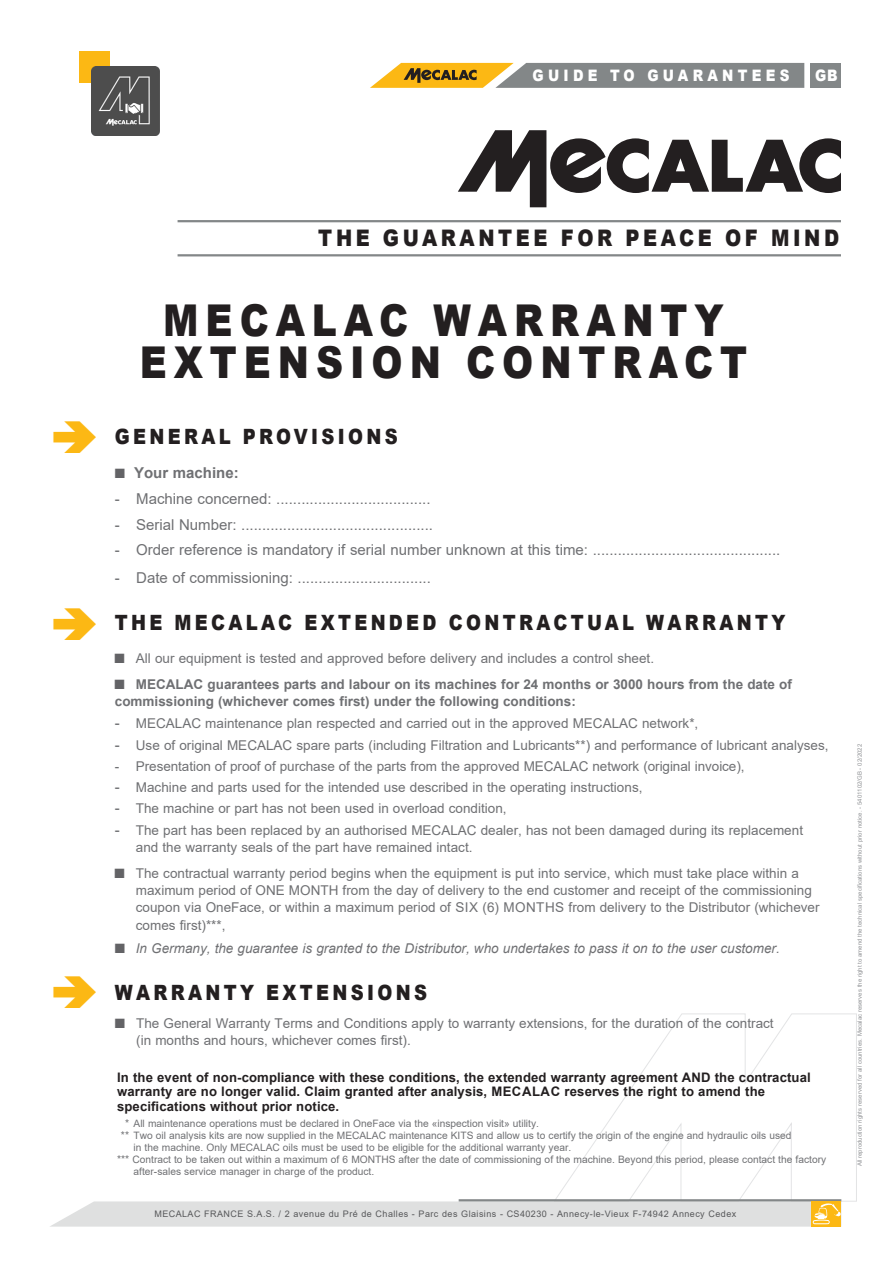
<style>
.page{position:relative;width:893px;height:1263px;background:#fff}
.page>*{position:absolute;margin:0;border:0;box-sizing:border-box;transform-origin:0 0}
.t1{font:900 43.8px/42px "Arial";letter-spacing:.185em;color:#231f20;text-align:center;scale:.85 1}
.t2{font:900 22.8px "Arial";letter-spacing:.185em;color:#231f20;scale:.85 1}
.t3{font:900 21px "Arial";letter-spacing:.185em;color:#231f20;scale:.85 1}
.t4{font:900 15.75px "Arial";letter-spacing:.315em;color:#fff;scale:.85 1}
.t5{font:15px "Arial";color:#6f7073}
.t6{font:700 15px "Arial";color:#6f7073}
.t7{font:13.5px/17.2px "Arial";color:#6f7073}
.t8{font:700 13.5px/17.2px "Arial";color:#6f7073}
.t9{font:italic 13.5px "Arial";color:#6f7073}
.t10{font:700 13.2px/14.2px "Arial";letter-spacing:.01em;color:#231f20}
.t11{font:10.2px/12px "Arial";color:#6f7073}
.t12{font:9px "Arial";letter-spacing:.05em;color:#57585a}
.t13{font:6px "Arial";color:#939598}
.s1{color:#636366}
.s2{font-size:15px}
.s3{font-size:10.5px}
</style>
<div class="page">
<hr style="left:178px;top:220px;width:663px;height:2px;background:#838788">
<hr style="left:178px;top:254px;width:663px;height:2px;background:#838788">
<div style="left:811px;top:63px;width:30px;height:25px;background:#838788"></div>
<div style="left:79px;top:52px;width:31px;height:31px;background:#fcb814"></div>
<img style="left:91px;top:67px;width:68px;height:68px">
<svg style="left:555px;top:1014px;width:302px;height:187px"></svg>
<hr style="left:459px;top:1199px;width:382px;height:2px;background:#838788">
<svg style="left:51px;top:1201px;width:790px;height:25px;background:#e0dfda"></svg>
<svg style="left:458px;top:130px;width:383px;height:77px"></svg>
<svg style="left:370px;top:63px;width:434px;height:25px;background:#a19572"></svg>
<p class="t4" style="left:533px;top:64px;width:304px">GUIDE TO GUARANTEES</p>
<p class="t4" style="left:815px;top:64px;width:28px">GB</p>
<p class="t2" style="left:318px;top:221px;width:614px">THE GUARANTEE FOR PEACE OF MIND</p>
<p class="t1" style="left:140px;top:298px;width:716px">MECALAC WARRANTY<br>EXTENSION CONTRACT</p>
<p class="t3" style="left:115px;top:421px;width:334px">GENERAL PROVISIONS</p>
<p class="t6" style="left:115px;top:462px;width:125px"><span class="s1">■</span> Your machine:</p>
<p class="t5" style="left:115px;top:489px;width:317px">- Machine concerned: .....................................</p>
<p class="t5" style="left:115px;top:514px;width:320px">- Serial Number: ..............................................</p>
<p class="t5" style="left:115px;top:540px;width:667px">- Order reference is mandatory if serial number unknown at this time: .............................................</p>
<p class="t5" style="left:115px;top:567px;width:317px">- Date of commissioning: ................................</p>
<p class="t3" style="left:115px;top:608px;width:790px">THE MECALAC EXTENDED CONTRACTUAL WARRANTY</p>
<p class="t7" style="left:115px;top:650px;width:541px"><span class="s1">■</span> All our equipment is tested and approved before delivery and includes a control sheet.</p>
<p class="t8" style="left:115px;top:676px;width:679px"><span class="s1">■</span> MECALAC guarantees parts and labour on its machines for 24 months or 3000 hours from the date of commissioning (whichever comes first) under the following conditions:</p>
<p class="t7" style="left:115px;top:715px;width:585px"><span class="s2">-</span> MECALAC maintenance plan respected and carried out in the approved MECALAC network*,</p>
<p class="t7" style="left:115px;top:736px;width:715px"><span class="s2">-</span> Use of original MECALAC spare parts (including Filtration and Lubricants**) and performance of lubricant analyses,</p>
<p class="t7" style="left:115px;top:757px;width:631px">- Presentation of proof of purchase of the parts from the approved MECALAC network (original invoice),</p>
<p class="t7" style="left:115px;top:778px;width:529px"><span class="s2">-</span> Machine and parts used for the intended use described in the operating instructions,</p>
<p class="t7" style="left:115px;top:800px;width:393px"><span class="s2">-</span> The machine or part has not been used in overload condition,</p>
<p class="t7" style="left:136px;top:821px;width:669px;text-indent:-21px"><span class="s2">-</span> The part has been replaced by an authorised MECALAC dealer, has not been damaged during its replacement and the warranty seals of the part have remained intact.</p>
<p class="t7" style="left:136px;top:864px;width:685px;text-indent:-21px"><span class="s1">■</span> The contractual warranty period begins when the equipment is put into service, which must take place within a maximum period of ONE MONTH from the day of delivery to the end customer and receipt of the commissioning coupon via OneFace, or within a maximum period of SIX (6) MONTHS from delivery to the Distributor (whichever comes first)***,</p>
<p class="t9" style="left:115px;top:940px;width:666px"><span class="s1">■</span> In Germany, the guarantee is granted to the Distributor, who undertakes to pass it on to the user customer.</p>
<p class="t3" style="left:115px;top:977px;width:369px">WARRANTY EXTENSIONS</p>
<p class="t7" style="left:136px;top:1015px;width:639px;text-indent:-21px"><span class="s1">■</span> The General Warranty Terms and Conditions apply to warranty extensions, for the duration of the contract (in months and hours, whichever comes first).</p>
<p class="t10" style="left:117px;top:1070px;width:695px">In the event of non-compliance with these conditions, the extended warranty agreement AND the contractual warranty are no longer valid. Claim granted after analysis, MECALAC reserves the right to amend the specifications without prior notice.</p>
<p class="t11" style="left:125px;top:1117px;width:415px"><span class="s3">*</span> All maintenance operations must be declared in OneFace via the «inspection visit» utility.</p>
<p class="t11" style="left:134px;top:1129px;width:659px;text-indent:-13px"><span class="s3">**</span> Two oil analysis kits are now supplied in the MECALAC maintenance KITS and allow us to certify the origin of the engine and hydraulic oils used in the machine. Only MECALAC oils must be used to be eligible for the additional warranty year.</p>
<p class="t11" style="left:134px;top:1153px;width:694px;text-indent:-16px"><span class="s3">***</span> Contract to be taken out within a maximum of 6 MONTHS after the date of commissioning of the machine. Beyond this period, please contact the factory after-sales service manager in charge of the product.</p>
<p class="t12" style="left:154px;top:1208px;width:583px">MECALAC FRANCE S.A.S. / 2 avenue du Pré de Challes - Parc des Glaisins - CS40230 - Annecy-le-Vieux F-74942 Annecy Cedex</p>
<p class="t13" style="left:856px;top:1166px;width:424px;rotate:-90deg">All reproduction rights reserved for all countries. Mecalac reserves the right to amend the technical specifications without prior notice. - 5401102/GB - 02/2022</p>
</div>
